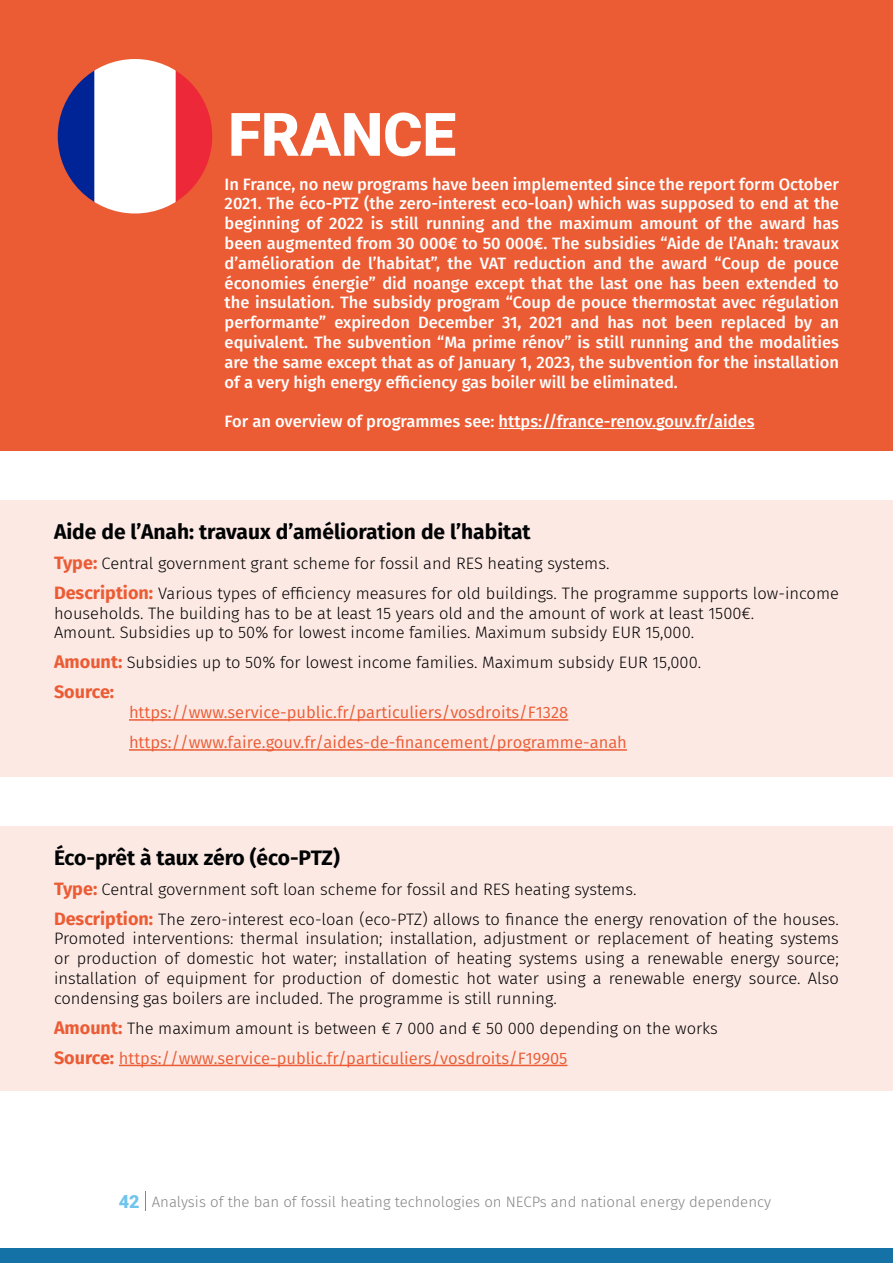
<style>
.page{position:relative;width:893px;height:1263px;background:#fff}
.page>*{position:absolute;margin:0;border:0;box-sizing:border-box;transform-origin:0 0}
.t1{font:900 60px "Roboto";color:#fff}
.t2{font:700 21px "Fira Sans";color:#020304}
.t3{font:700 18px "Fira Sans";color:#eb5c35}
.t4{font:300 16.5px/19.8px "Fira Sans";color:#000}
.t5{font:500 16.5px/19.8px "Fira Sans";color:#fff;text-align:justify}
.t6{font:16.5px/30px "Fira Sans";color:#eb5c35}
.t7{font:300 15px "Fira Sans";color:#868587}
.s1{font-weight:700;font-size:18px;color:#eb5c35}
.s2{font-weight:700;font-size:18px}
.s3{font-weight:300;color:#000}
.s4{font-family:"Roboto";font-weight:900;font-size:18px;color:#6fc5ee}
</style>
<div class="page">
<svg style="left:145px;top:1191px;width:1px;height:20px"></svg>
<div style="left:0;top:827px;width:893px;height:264px;background:#fce9e4"></div>
<div style="left:0;top:500px;width:893px;height:276px;background:#fce9e4"></div>
<div style="left:0;top:1249px;width:893px;height:14px;background:#1472a7"></div>
<div style="left:0;top:0;width:893px;height:450px;background:#eb5c35"></div>
<img style="left:54px;top:55px;width:162px;height:162px;border-radius:81px">
<div style="left:50px;top:51px;width:170px;height:170px;border:8px solid #eb5c34;border-radius:50%"></div>
<hr style="left:119px;top:1065px;width:448px;height:1px;background:#eb5c35">
<hr style="left:129px;top:719px;width:439px;height:2px;background:#eb5c35">
<hr style="left:129px;top:749px;width:498px;height:2px;background:#eb5c35">
<hr style="left:499px;top:428px;width:256px;height:1px;background:#fff">
<h1 class="t1" style="left:228px;top:92px;width:229px">FRANCE</h1>
<p class="t5" style="left:225px;top:173px;width:616px">In France, no new programs have been implemented since the report form October 2021. The éco-PTZ (the zero-interest eco-loan) which was supposed to end at the beginning of 2022 is still running and the maximum amount of the award has been augmented from 30 000€ to 50 000€. The subsidies “Aide de l’Anah: travaux d’amélioration de l’habitat”, the VAT reduction and the award “Coup de pouce économies énergie” did noange except that the last one has been extended to the insulation. The subsidy program “Coup de pouce thermostat avec régulation performante” expiredon December 31, 2021 and has not been replaced by an equivalent. The subvention “Ma prime rénov” is still running and the modalities are the same except that as of January 1, 2023, the subvention for the installation of a very high energy efficiency gas boiler will be eliminated.</p>
<p class="t5" style="left:225px;top:411px;width:531px">For an overview of programmes see: https://france-renov.gouv.fr/aides</p>
<p class="t2" style="left:54px;top:514px;width:478px">Aide de l’Anah: travaux d’amélioration de l’habitat</p>
<p class="t4" style="left:54px;top:548px;width:786px;line-height:30px"><span class="s1">Type:</span> Central government grant scheme for fossil and RES heating systems.<br><span class="s1">Description:</span> Various types of efficiency measures for old buildings. The programme supports low-income</p>
<p class="t4" style="left:54px;top:603px;width:702px">households. The building has to be at least 15 years old and the amount of work at least 1500€.<br>Amount. Subsidies up to 50% for lowest income families. Maximum subsidy EUR 15,000.</p>
<p class="t4" style="left:54px;top:653px;width:649px"><span class="s1">Amount:</span> Subsidies up to 50% for lowest income families. Maximum subsidy EUR 15,000.</p>
<p class="t3" style="left:54px;top:677px;width:62px">Source:</p>
<p class="t6" style="left:129px;top:697px;width:499px">https://www.service-public.fr/particuliers/vosdroits/F1328 https://www.faire.gouv.fr/aides-de-financement/programme-anah</p>
<p class="t2" style="left:54px;top:839px;width:287px">Éco-prêt à taux zéro (éco-PTZ)</p>
<p class="t4" style="left:54px;top:874px;width:786px;line-height:30px"><span class="s1">Type:</span> Central government soft loan scheme for fossil and RES heating systems.<br><span class="s1">Description:</span> The zero-interest eco-loan (eco-PTZ) allows to finance the energy renovation of the houses.</p>
<p class="t4" style="left:54px;top:929px;width:786px;text-align:justify">Promoted interventions: thermal insulation; installation, adjustment or replacement of heating systems or production of domestic hot water; installation of heating systems using a renewable energy source; installation of equipment for production of domestic hot water using a renewable energy source. Also condensing gas boilers are included. The programme is still running.</p>
<p class="t6" style="left:54px;top:1013px;width:665px"><span class="s2">Amount:</span> <span class="s3">The maximum amount is between € 7 000 and € 50 000 depending on the works<br></span><span class="s2">Source:</span> https://www.service-public.fr/particuliers/vosdroits/F19905</p>
<p class="t7" style="left:119px;top:1191px;width:654px"><span class="s4">42</span> Analysis of the ban of fossil heating technologies on NECPs and national energy dependency</p>
</div>
